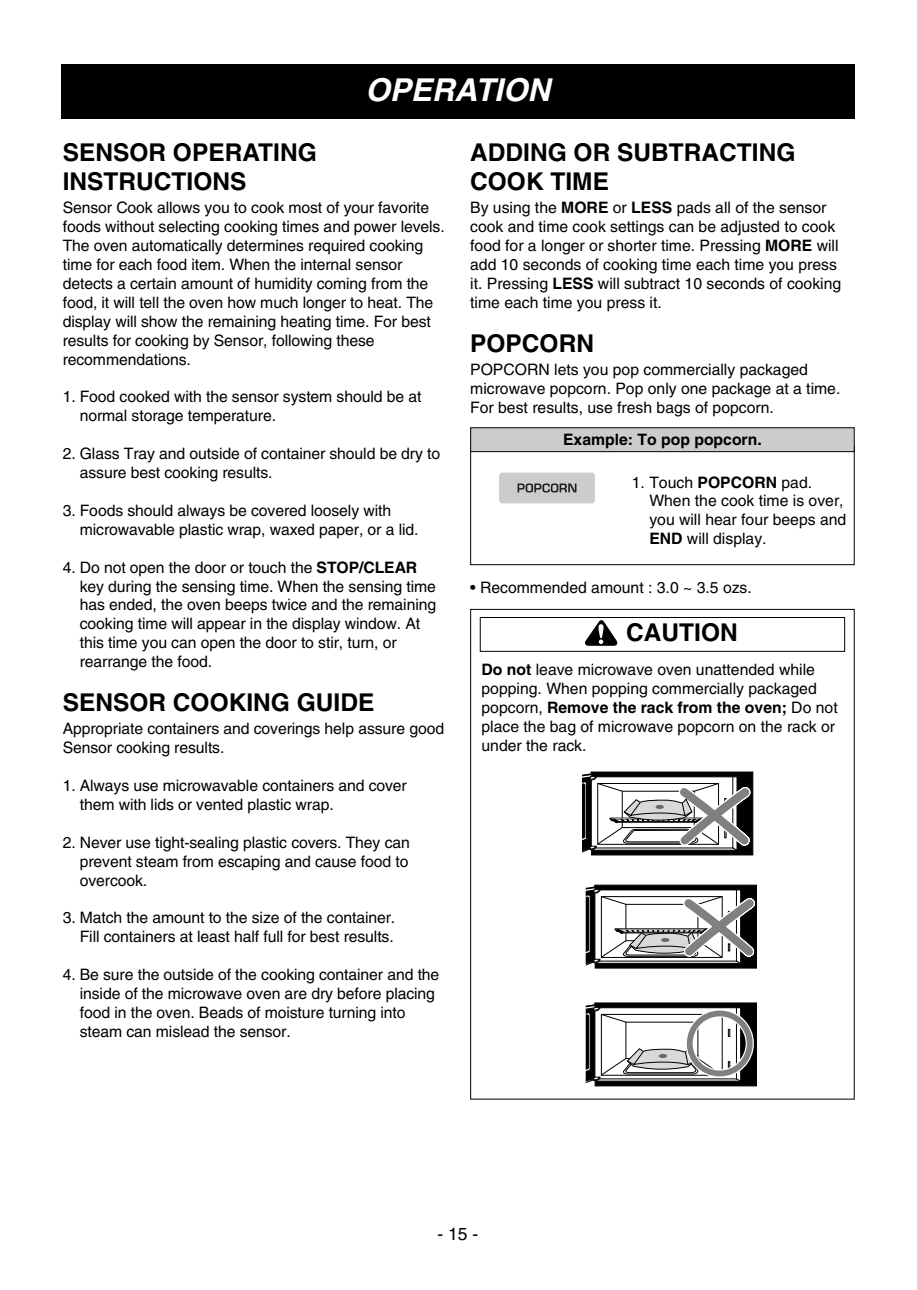
<style>
.page{position:relative;width:917px;height:1290px;background:#fff}
.page>*{position:absolute;margin:0;border:0;box-sizing:border-box;transform-origin:0 0}
.t1{font:italic 700 31.5px "Helvetica";color:#fff}
.t2{font:700 24.5px/29.4px "Helvetica";color:#000}
.t3{font:17.5px "Helvetica";color:#000}
.t4{font:15.75px/18.9px "Helvetica";letter-spacing:-.005em;color:#000}
.t5{font:700 15.75px "Helvetica";color:#000}
.s1{font-weight:700}
</style>
<div class="page">
<div style="left:61px;top:64px;width:794px;height:55px;background:#000"></div>
<div style="left:499px;top:473px;width:96px;height:30px;background:#ccc;border-radius:3px"></div>
<svg style="left:518px;top:483px;width:58px;height:9px"></svg>
<div style="left:470px;top:446px;width:385px;height:119px;border:1px solid #000"></div>
<div style="left:471px;top:428px;width:383px;height:24px;background:#ccc"></div>
<div style="left:470px;top:427px;width:385px;height:25px;border:1px solid #000"></div>
<svg style="left:585px;top:620px;width:33px;height:26px"></svg>
<div style="left:480px;top:617px;width:365px;height:35px;border:1px solid #000"></div>
<svg style="left:582px;top:771px;width:175px;height:316px"></svg>
<h1 class="t1" style="left:365px;top:78px;width:186px">OPERATION</h1>
<h2 class="t2" style="left:63px;top:140px;width:256px">SENSOR OPERATING<br>INSTRUCTIONS</h2>
<p class="t4" style="left:63px;top:200px;width:384px">Sensor Cook allows you to cook most of your favorite foods without selecting cooking times and power levels.<br>The oven automatically determines required cooking time for each food item. When the internal sensor detects a certain amount of humidity coming from the food, it will tell the oven how much longer to heat. The display will show the remaining heating time. For best results for cooking by Sensor, following these recommendations.</p>
<p class="t4" style="left:80px;top:389px;width:343px;text-indent:-17px">1. Food cooked with the sensor system should be at normal storage temperature.</p>
<p class="t4" style="left:80px;top:446px;width:362px;text-indent:-17px">2. Glass Tray and outside of container should be dry to assure best cooking results.</p>
<p class="t4" style="left:80px;top:502px;width:340px;text-indent:-17px">3. Foods should always be covered loosely with microwavable plastic wrap, waxed paper, or a lid.</p>
<p class="t4" style="left:80px;top:559px;width:358px;text-indent:-17px">4. Do not open the door or touch the <span class="s1">STOP/CLEAR </span>key during the sensing time. When the sensing time has ended, the oven beeps twice and the remaining cooking time will appear in the display window. At this time you can open the door to stir, turn, or rearrange the food.</p>
<h2 class="t2" style="left:63px;top:690px;width:313px">SENSOR COOKING GUIDE</h2>
<p class="t4" style="left:63px;top:721px;width:383px">Appropriate containers and coverings help assure good<br>Sensor cooking results.</p>
<p class="t4" style="left:80px;top:777px;width:329px;text-indent:-17px">1. Always use microwavable containers and cover them with lids or vented plastic wrap.</p>
<p class="t4" style="left:80px;top:834px;width:332px;text-align:justify;text-indent:-17px">2. Never use tight-sealing plastic covers. They can prevent steam from escaping and cause food to overcook.</p>
<p class="t4" style="left:63px;top:910px;width:334px;text-align:right">3. Match the amount to the size of the container.<br>Fill containers at least half full for best results.</p>
<p class="t4" style="left:80px;top:966px;width:361px;text-indent:-17px">4. Be sure the outside of the cooking container and the inside of the microwave oven are dry before placing food in the oven. Beads of moisture turning into steam can mislead the sensor.</p>
<h2 class="t2" style="left:470px;top:140px;width:327px">ADDING OR SUBTRACTING<br>COOK TIME</h2>
<p class="t4" style="left:470px;top:200px;width:373px">By using the <span class="s1">MORE</span> or <span class="s1">LESS</span> pads all of the sensor cook and time cook settings can be adjusted to cook food for a longer or shorter time. Pressing <span class="s1">MORE</span> will add 10 seconds of cooking time each time you press it. Pressing <span class="s1">LESS</span> will subtract 10 seconds of cooking time each time you press it.</p>
<h2 class="t2" style="left:470px;top:331px;width:125px">POPCORN</h2>
<p class="t4" style="left:470px;top:362px;width:372px">POPCORN lets you pop commercially packaged microwave popcorn. Pop only one package at a time.<br>For best results, use fresh bags of popcorn.</p>
<p class="t5" style="left:563px;top:434px;width:200px">Example: To pop popcorn.</p>
<p class="t4" style="left:649px;top:474px;width:198px;text-indent:-17px">1. Touch <span class="s1">POPCORN</span> pad.<br>When the cook time is over, you will hear four beeps and<br><span class="s1">END</span> will display.</p>
<p class="t4" style="left:470px;top:579px;width:283px">• Recommended amount : 3.0 ~ 3.5 ozs.</p>
<h2 class="t2" style="left:626px;top:620px;width:113px">CAUTION</h2>
<p class="t4" style="left:482px;top:661px;width:358px"><span class="s1">Do not</span> leave microwave oven unattended while popping. When popping commercially packaged popcorn, <span class="s1">Remove the rack from the oven;</span> Do not place the bag of microwave popcorn on the rack or under the rack.</p>
<p class="t3" style="left:437px;top:1227px;width:42px">- 15 -</p>
</div>
